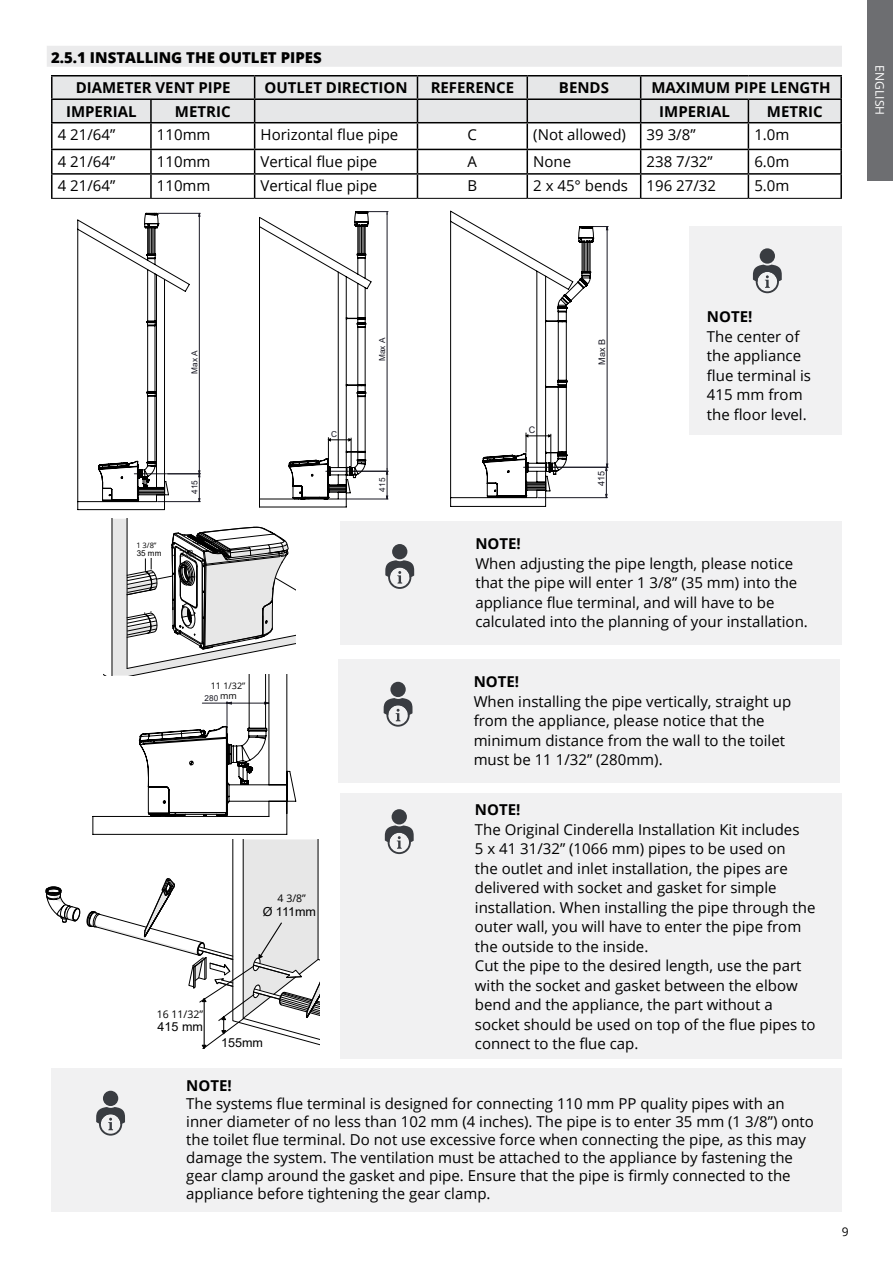
<style>
.page{position:relative;width:893px;height:1263px;background:#fff}
.page>*{position:absolute;margin:0;border:0;box-sizing:border-box;transform-origin:0 0}
.t1{font:15px/19.5px "Open Sans";color:#000}
.t2{font:700 15px "Open Sans";color:#000}
.t3{font:800 15px "Open Sans";color:#000}
.t4{font:12.45px "Arial";color:#000}
.t5{font:12px "Open Sans";color:#fff}
.t6{font:12px "Open Sans";color:#000}
.t7{font:10.5px "Open Sans";color:#000}
.t8{font:9px "Arial";color:#191924}
.t9{font:9px "Open Sans";color:#000}
.t10{font:8.25px "Arial";color:#191924}
.t11{font:8.1px "Arial";color:#000}
.t12{font:7.5px "Open Sans";color:#000}
</style>
<div class="page">
<div style="left:867px;top:0;width:26px;height:180px;background:#6d6e71"></div>
<div style="left:47px;top:46px;width:795px;height:21px;background:#ebebec"></div>
<div style="left:340px;top:522px;width:502px;height:123px;background:#f1f1f2"></div>
<div style="left:338px;top:659px;width:502px;height:124px;background:#f1f1f2"></div>
<div style="left:340px;top:793px;width:501px;height:266px;background:#f1f1f2"></div>
<hr style="left:51px;top:98px;width:100px;height:2px;background:#000">
<hr style="left:748px;top:98px;width:94px;height:2px;background:#000">
<hr style="left:51px;top:122px;width:100px;height:1px;background:#000">
<hr style="left:748px;top:122px;width:94px;height:1px;background:#000">
<hr style="left:51px;top:149px;width:100px;height:1px;background:#000">
<hr style="left:748px;top:149px;width:94px;height:1px;background:#000">
<hr style="left:51px;top:173px;width:100px;height:2px;background:#000">
<hr style="left:748px;top:173px;width:94px;height:2px;background:#000">
<hr style="left:51px;top:198px;width:100px;height:1px;background:#000">
<hr style="left:151px;top:198px;width:104px;height:1px;background:#000">
<hr style="left:255px;top:198px;width:162px;height:1px;background:#000">
<hr style="left:417px;top:198px;width:110px;height:1px;background:#000">
<hr style="left:527px;top:198px;width:114px;height:1px;background:#000">
<hr style="left:641px;top:198px;width:107px;height:1px;background:#000">
<hr style="left:748px;top:198px;width:94px;height:1px;background:#000">
<hr style="left:51px;top:75px;width:100px;height:2px;background:#000">
<hr style="left:51px;top:77px;width:2px;height:21px;background:#000">
<hr style="left:151px;top:75px;width:104px;height:2px;background:#000">
<hr style="left:255px;top:75px;width:162px;height:2px;background:#000">
<hr style="left:417px;top:75px;width:110px;height:2px;background:#000">
<hr style="left:527px;top:75px;width:114px;height:2px;background:#000">
<hr style="left:641px;top:75px;width:107px;height:2px;background:#000">
<hr style="left:748px;top:75px;width:94px;height:2px;background:#000">
<hr style="left:840px;top:77px;width:2px;height:21px;background:#000">
<hr style="left:51px;top:100px;width:2px;height:22px;background:#000">
<hr style="left:840px;top:100px;width:2px;height:22px;background:#000">
<hr style="left:51px;top:123px;width:2px;height:26px;background:#000">
<hr style="left:840px;top:123px;width:2px;height:26px;background:#000">
<hr style="left:51px;top:150px;width:2px;height:23px;background:#000">
<hr style="left:840px;top:150px;width:2px;height:23px;background:#000">
<hr style="left:51px;top:175px;width:2px;height:23px;background:#000">
<svg style="left:52px;top:76px;width:789px;height:122px"></svg>
<hr style="left:840px;top:175px;width:2px;height:23px;background:#000">
<svg style="left:450px;top:211px;width:158px;height:296px"></svg>
<div style="left:690px;top:226px;width:152px;height:208px;background:#f1f1f2"></div>
<svg style="left:753px;top:248px;width:29px;height:45px"></svg>
<div style="left:51px;top:1068px;width:791px;height:144px;background:#f1f1f2"></div>
<svg style="left:96px;top:1091px;width:29px;height:44px"></svg>
<svg style="left:45px;top:211px;width:369px;height:838px"></svg>
<p class="t3" style="left:51px;top:46px;width:272px">2.5.1 INSTALLING THE OUTLET PIPES</p>
<p class="t2" style="left:76px;top:77px;width:156px">DIAMETER VENT PIPE</p>
<p class="t2" style="left:264px;top:77px;width:145px">OUTLET DIRECTION</p>
<p class="t2" style="left:431px;top:77px;width:85px">REFERENCE</p>
<p class="t2" style="left:559px;top:77px;width:52px">BENDS</p>
<p class="t2" style="left:651px;top:77px;width:181px">MAXIMUM PIPE LENGTH</p>
<p class="t2" style="left:66px;top:101px;width:72px">IMPERIAL</p>
<p class="t2" style="left:175px;top:101px;width:57px">METRIC</p>
<p class="t2" style="left:659px;top:101px;width:72px">IMPERIAL</p>
<p class="t2" style="left:767px;top:101px;width:57px">METRIC</p>
<p class="t1" style="left:58px;top:125px;width:59px">4 21/64”</p>
<p class="t1" style="left:157px;top:125px;width:55px">110mm</p>
<p class="t1" style="left:261px;top:125px;width:139px">Horizontal flue pipe</p>
<p class="t1" style="left:468px;top:125px;width:11px">C</p>
<p class="t1" style="left:533px;top:125px;width:94px">(Not allowed)</p>
<p class="t1" style="left:647px;top:125px;width:50px">39 3/8”</p>
<p class="t1" style="left:754px;top:125px;width:37px">1.0m</p>
<p class="t1" style="left:58px;top:151px;width:59px">4 21/64”</p>
<p class="t1" style="left:157px;top:151px;width:55px">110mm</p>
<p class="t1" style="left:261px;top:151px;width:118px">Vertical flue pipe</p>
<p class="t1" style="left:468px;top:151px;width:11px">A</p>
<p class="t1" style="left:533px;top:151px;width:39px">None</p>
<p class="t1" style="left:647px;top:151px;width:68px">238 7/32”</p>
<p class="t1" style="left:754px;top:151px;width:37px">6.0m</p>
<p class="t1" style="left:58px;top:176px;width:59px">4 21/64”</p>
<p class="t1" style="left:157px;top:176px;width:55px">110mm</p>
<p class="t1" style="left:261px;top:176px;width:118px">Vertical flue pipe</p>
<p class="t1" style="left:467px;top:176px;width:11px">B</p>
<p class="t1" style="left:533px;top:176px;width:184px">2 x 45° bends 196 27/32</p>
<p class="t1" style="left:754px;top:176px;width:37px">5.0m</p>
<p class="t5" style="left:888px;top:65px;width:51px;rotate:90deg">ENGLISH</p>
<p class="t10" style="left:189px;top:374px;width:25px;rotate:-90deg">Max A</p>
<p class="t12" style="left:136px;top:540px;width:22px">1 3/8”</p>
<p class="t11" style="left:137px;top:547px;width:26px">35 mm</p>
<p class="t10" style="left:189px;top:494px;width:15px;rotate:-90deg">415</p>
<p class="t9" style="left:211px;top:679px;width:36px">11 1/32”</p>
<p class="t10" style="left:205px;top:693px;width:34px">280 <sup>mm</sup></p>
<p class="t10" style="left:331px;top:429px;width:7px">C</p>
<p class="t10" style="left:377px;top:361px;width:25px;rotate:-90deg">Max A</p>
<p class="t10" style="left:377px;top:492px;width:15px;rotate:-90deg">415</p>
<p class="t7" style="left:278px;top:891px;width:30px">4 3/8”</p>
<p class="t4" style="left:263px;top:903px;width:55px">Ø 111mm</p>
<p class="t7" style="left:157px;top:1007px;width:48px">16 11/32”</p>
<p class="t4" style="left:158px;top:1018px;width:47px">415 mm</p>
<p class="t4" style="left:221px;top:1034px;width:43px">155mm</p>
<p class="t8" style="left:529px;top:424px;width:8px">C</p>
<p class="t8" style="left:596px;top:365px;width:27px;rotate:-90deg">Max B</p>
<p class="t8" style="left:595px;top:486px;width:17px;rotate:-90deg">415</p>
<p class="t2" style="left:707px;top:306px;width:47px">NOTE!</p>
<p class="t1" style="left:707px;top:326px;width:106px">The center of the appliance flue terminal is<br>415 mm from the floor level.</p>
<p class="t2" style="left:475px;top:533px;width:47px">NOTE!</p>
<p class="t1" style="left:475px;top:553px;width:334px">When adjusting the pipe length, please notice that the pipe will enter 1 3/8” (35 mm) into the appliance flue terminal, and will have to be calculated into the planning of your installation.</p>
<p class="t2" style="left:474px;top:671px;width:47px">NOTE!</p>
<p class="t1" style="left:474px;top:691px;width:319px">When installing the pipe vertically, straight up from the appliance, please notice that the minimum distance from the wall to the toilet must be 11 1/32” (280mm).</p>
<p class="t2" style="left:475px;top:799px;width:47px">NOTE!</p>
<p class="t1" style="left:475px;top:819px;width:342px">The Original Cinderella Installation Kit includes<br>5 x 41 31/32” (1066 mm) pipes to be used on<br>the outlet and inlet installation, the pipes are delivered with socket and gasket for simple installation. When installing the pipe through the outer wall, you will have to enter the pipe from the outside to the inside.<br>Cut the pipe to the desired length, use the part with the socket and gasket between the elbow bend and the appliance, the part without a socket should be used on top of the flue pipes to connect to the flue cap.</p>
<p class="t2" style="left:186px;top:1075px;width:47px">NOTE!</p>
<p class="t1" style="left:186px;top:1094px;width:629px;line-height:18px">The systems flue terminal is designed for connecting 110 mm PP quality pipes with an inner diameter of no less than 102 mm (4 inches). The pipe is to enter 35 mm (1 3/8”) onto the toilet flue terminal. Do not use excessive force when connecting the pipe, as this may damage the system. The ventilation must be attached to the appliance by fastening the gear clamp around the gasket and pipe. Ensure that the pipe is firmly connected to the appliance before tightening the gear clamp.</p>
<p class="t6" style="left:842px;top:1223px;width:8px">9</p>
</div>
